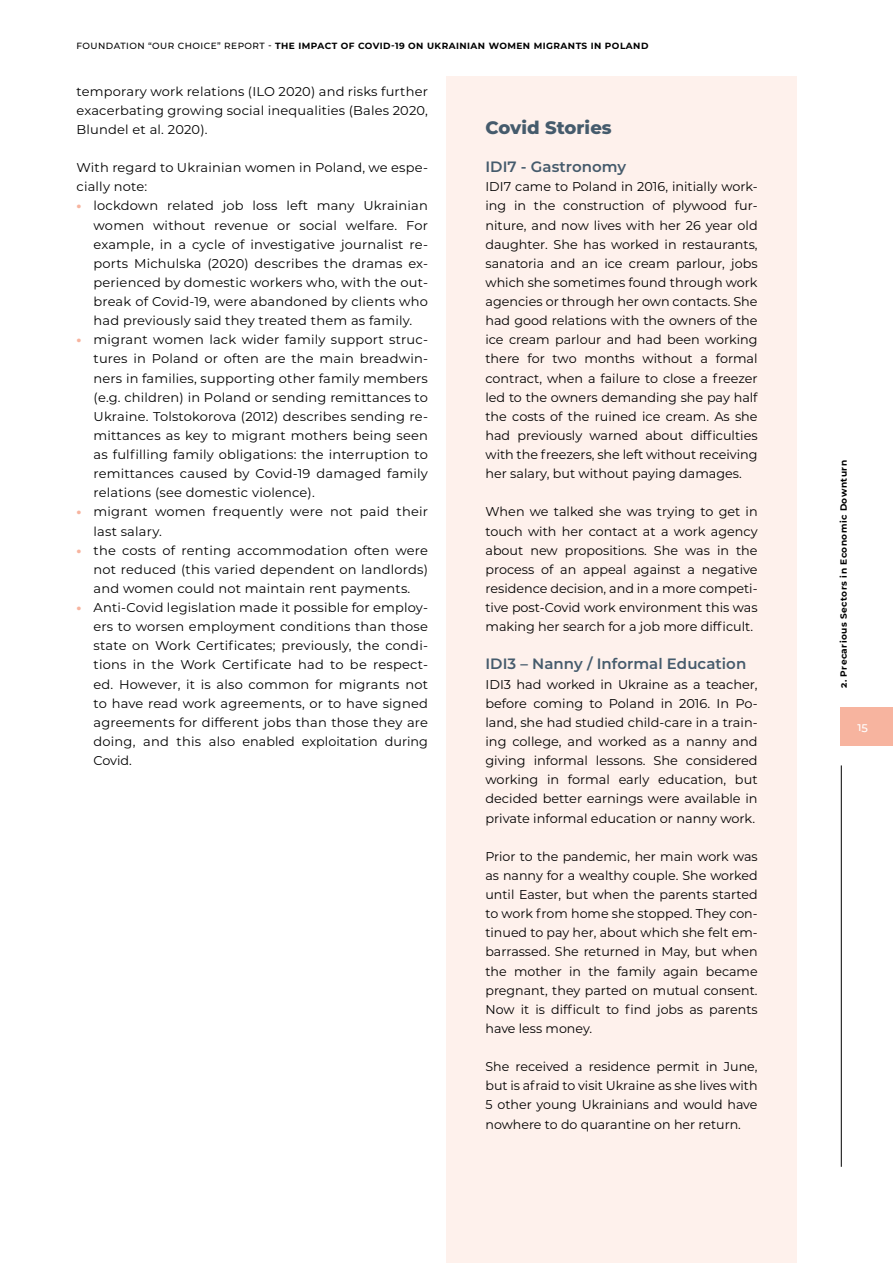
<style>
.page{position:relative;width:893px;height:1263px;background:#fff}
.page>*{position:absolute;margin:0;border:0;box-sizing:border-box;transform-origin:0 0}
.t1{font:800 18px "Montserrat";letter-spacing:.005em;color:#455b6c}
.t2{font:600 15px "Montserrat";letter-spacing:.005em;color:#455b6c}
.t3{font:12.75px/19.2px "Montserrat";color:#000;text-align:justify}
.t4{font:500 11.25px "Montserrat";color:#fff}
.t5{font:700 9px "Montserrat";letter-spacing:.05em;color:#000}
.s1{font-weight:500}
.s2{font-weight:800;color:#f7b49f}
</style>
<div class="page">
<div style="left:840px;top:708px;width:53px;height:38px;background:#f7b49f"></div>
<hr style="left:841px;top:765px;width:1px;height:402px;background:#000">
<div style="left:446px;top:77px;width:351px;height:1186px;background:#fef1ec"></div>
<p class="t5" style="left:77px;top:39px;width:573px"><span class="s1">FOUNDATION “OUR CHOICE” REPORT -</span> THE IMPACT OF COVID-19 ON UKRAINIAN WOMEN MIGRANTS IN POLAND</p>
<p class="t3" style="left:77px;top:81px;width:353px">temporary work relations (ILO 2020) and risks further exacerbating growing social inequalities (Bales 2020, Blundel et al. 2020).</p>
<p class="t3" style="left:77px;top:158px;width:353px">With regard to Ukrainian women in Poland, we espe&shy;cially note:</p>
<p class="t3" style="left:94px;top:196px;width:336px;text-indent:-17px"><span class="s2">•</span> lockdown related job loss left many Ukrainian women without revenue or social welfare. For example, in a cycle of investigative journalist re&shy;ports Michulska (2020) describes the dramas ex&shy;perienced by domestic workers who, with the out&shy;break of Covid-19, were abandoned by clients who had previously said they treated them as family.</p>
<p class="t3" style="left:94px;top:330px;width:336px;text-indent:-17px"><span class="s2">•</span> migrant women lack wider family support struc&shy;tures in Poland or often are the main breadwin&shy;ners in families, supporting other family members (e.g. children) in Poland or sending remittances to Ukraine. Tolstokorova (2012) describes sending re&shy;mittances as key to migrant mothers being seen as fulfilling family obligations: the interruption to remittances caused by Covid-19 damaged family relations (see domestic violence).</p>
<p class="t3" style="left:94px;top:502px;width:336px;text-indent:-17px"><span class="s2">•</span> migrant women frequently were not paid their last salary.</p>
<p class="t3" style="left:94px;top:540px;width:336px;text-indent:-17px"><span class="s2">•</span> the costs of renting accommodation often were not reduced (this varied dependent on landlords) and women could not maintain rent payments.</p>
<p class="t3" style="left:94px;top:597px;width:336px;text-indent:-17px"><span class="s2">•</span> Anti-Covid legislation made it possible for employ&shy;ers to worsen employment conditions than those state on Work Certificates; previously, the condi&shy;tions in the Work Certificate had to be respect&shy;ed. However, it is also common for migrants not to have read work agreements, or to have signed agreements for different jobs than those they are doing, and this also enabled exploitation during Covid.</p>
<h1 class="t1" style="left:485px;top:114px;width:128px">Covid Stories</h1>
<p class="t2" style="left:485px;top:156px;width:142px">IDI7 - Gastronomy</p>
<p class="t3" style="left:485px;top:177px;width:274px">IDI7 came to Poland in 2016, initially work&shy;ing in the construction of plywood fur&shy;niture, and now lives with her 26 year old daughter. She has worked in restaurants, sanatoria and an ice cream parlour, jobs which she sometimes found through work agencies or through her own contacts. She had good relations with the owners of the ice cream parlour and had been working there for two months without a formal contract, when a failure to close a freezer led to the owners demanding she pay half the costs of the ruined ice cream. As she had previously warned about difficulties with the freezers, she left without receiving her salary, but without paying damages.</p>
<p class="t3" style="left:485px;top:502px;width:274px">When we talked she was trying to get in touch with her contact at a work agency about new propositions. She was in the process of an appeal against a negative residence decision, and in a more competi&shy;tive post-Covid work environment this was making her search for a job more difficult.</p>
<p class="t2" style="left:485px;top:653px;width:262px">IDI3 – Nanny / Informal Education</p>
<p class="t3" style="left:485px;top:674px;width:274px">IDI3 had worked in Ukraine as a teacher, before coming to Poland in 2016. In Po&shy;land, she had studied child-care in a train&shy;ing college, and worked as a nanny and giving informal lessons. She considered working in formal early education, but decided better earnings were available in private informal education or nanny work.</p>
<p class="t3" style="left:485px;top:846px;width:274px">Prior to the pandemic, her main work was as nanny for a wealthy couple. She worked until Easter, but when the parents started to work from home she stopped. They con&shy;tinued to pay her, about which she felt em&shy;barrassed. She returned in May, but when the mother in the family again became pregnant, they parted on mutual consent.<br>Now it is difficult to find jobs as parents have less money.</p>
<p class="t3" style="left:485px;top:1056px;width:274px">She received a residence permit in June, but is afraid to visit Ukraine as she lives with 5 other young Ukrainians and would have nowhere to do quarantine on her return.</p>
<p class="t5" style="left:837px;top:688px;width:229px;rotate:-90deg">2. Precarious Sectors in Economic Downturn</p>
<p class="t4" style="left:857px;top:719px;width:12px">15</p>
</div>
